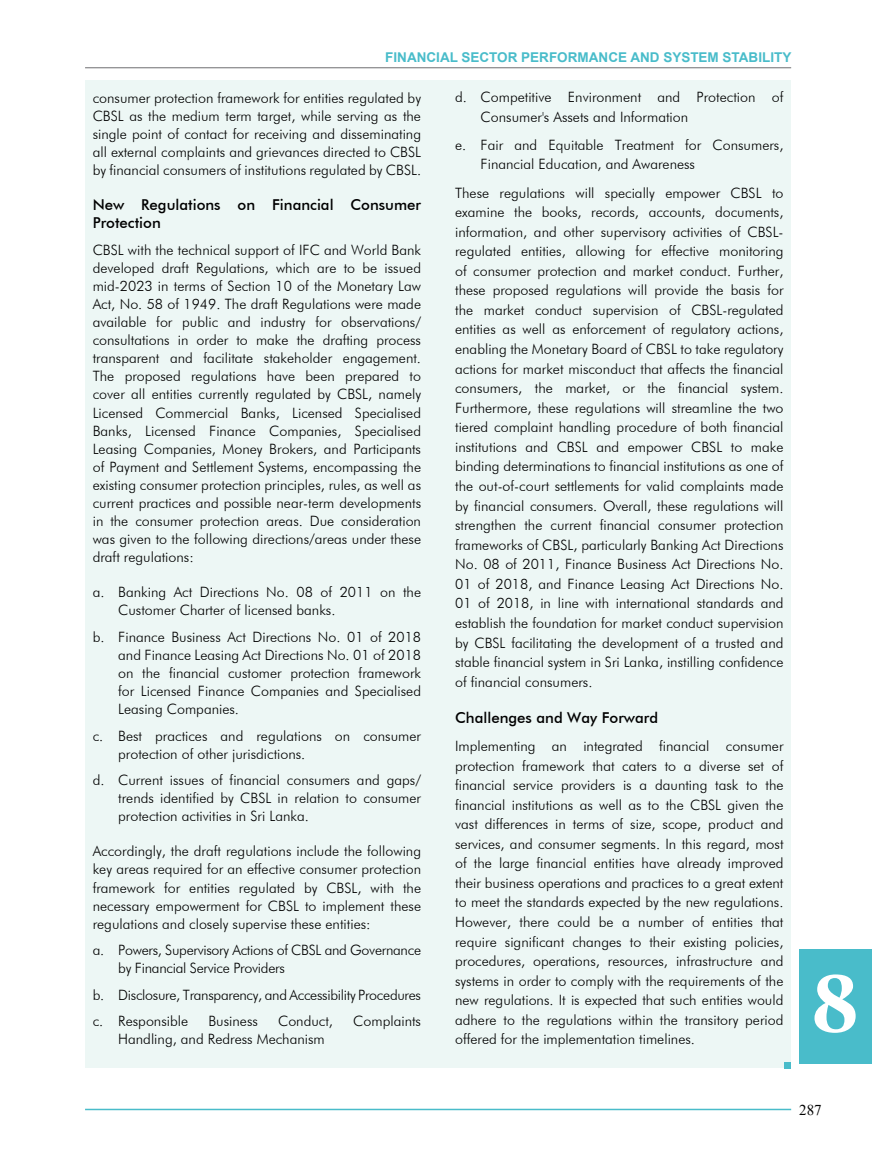
<style>
.page{position:relative;width:872px;height:1170px;background:#fff}
.page>*{position:absolute;margin:0;border:0;box-sizing:border-box;transform-origin:0 0}
.t1{font:66.75px "Capitals";color:#fff;scale:1.09 1}
.t2{font:500 15px/18px "Futura BT";color:#000}
.t3{font:15px "Times New Roman";color:#000}
.t4{font:300 14.25px/19.5px "Futura BT";color:#000;text-align:justify}
.t5{font:300 14.25px/18px "Futura BT";letter-spacing:-.02em;color:#000}
.t6{font:700 13.5px "Arial";color:#49bcca}
</style>
<div class="page">
<hr style="left:85px;top:67px;width:706px;height:1px;background:#6d6e71">
<hr style="left:85px;top:1108px;width:706px;height:2px;background:#49bcca">
<div style="left:799px;top:948px;width:73px;height:115px;background:#49bcca"></div>
<div style="left:85px;top:80px;width:705px;height:987px;background:#edf7f5"></div>
<div style="left:784px;top:1061px;width:6px;height:7px;background:#49bcca"></div>
<p class="t6" style="left:385px;top:47px;width:408px">FINANCIAL SECTOR PERFORMANCE AND SYSTEM STABILITY</p>
<p class="t4" style="left:93px;top:89px;width:330px;line-height:18px">consumer protection framework for entities regulated by CBSL as the medium term target, while serving as the single point of contact for receiving and disseminating all external complaints and grievances directed to CBSL by financial consumers of institutions regulated by CBSL.</p>
<p class="t2" style="left:93px;top:196px;width:330px">New Regulations on Financial Consumer<br>Protection</p>
<p class="t4" style="left:93px;top:241px;width:330px;line-height:18px">CBSL with the technical support of IFC and World Bank developed draft Regulations, which are to be issued mid-2023 in terms of Section 10 of the Monetary Law Act, No. 58 of 1949. The draft Regulations were made available for public and industry for observations/ consultations in order to make the drafting process transparent and facilitate stakeholder engagement.<br>The proposed regulations have been prepared to cover all entities currently regulated by CBSL, namely Licensed Commercial Banks, Licensed Specialised Banks, Licensed Finance Companies, Specialised Leasing Companies, Money Brokers, and Participants of Payment and Settlement Systems, encompassing the existing consumer protection principles, rules, as well as current practices and possible near-term developments in the consumer protection areas. Due consideration was given to the following directions/areas under these draft regulations:</p>
<p class="t4" style="left:118px;top:583px;width:304px;line-height:18px;text-indent:-26px">a. Banking Act Directions No. 08 of 2011 on the<br>Customer Charter of licensed banks.</p>
<p class="t4" style="left:118px;top:627px;width:304px;line-height:18px;text-indent:-26px">b. Finance Business Act Directions No. 01 of 2018 and Finance Leasing Act Directions No. 01 of 2018 on the financial customer protection framework for Licensed Finance Companies and Specialised Leasing Companies.</p>
<p class="t4" style="left:118px;top:726px;width:304px;line-height:18px;text-indent:-26px">c. Best practices and regulations on consumer protection of other jurisdictions.</p>
<p class="t4" style="left:118px;top:771px;width:304px;line-height:18px;text-indent:-26px">d. Current issues of financial consumers and gaps/ trends identified by CBSL in relation to consumer protection activities in Sri Lanka.</p>
<p class="t4" style="left:93px;top:842px;width:330px;line-height:18px">Accordingly, the draft regulations include the following key areas required for an effective consumer protection framework for entities regulated by CBSL, with the necessary empowerment for CBSL to implement these regulations and closely supervise these entities:</p>
<p class="t5" style="left:118px;top:940px;width:304px;text-indent:-26px">a. Powers, Supervisory Actions of CBSL and Governance by Financial Service Providers</p>
<p class="t5" style="left:93px;top:981px;width:330px;line-height:26.5px">b. Disclosure, Transparency, and Accessibility Procedures c. Responsible</p>
<p class="t4" style="left:208px;top:1011px;width:51px">Business</p>
<p class="t4" style="left:278px;top:1011px;width:56px">Conduct,</p>
<p class="t4" style="left:353px;top:1011px;width:69px">Complaints</p>
<p class="t4" style="left:118px;top:1029px;width:208px">Handling, and Redress Mechanism</p>
<p class="t4" style="left:480px;top:87px;width:304px;text-indent:-26px">d. Competitive Environment and Protection of<br>Consumer's Assets and Information</p>
<p class="t4" style="left:480px;top:135px;width:304px;text-indent:-26px">e. Fair and Equitable Treatment for Consumers,<br>Financial Education, and Awareness</p>
<p class="t4" style="left:455px;top:183px;width:330px">These regulations will specially empower CBSL to examine the books, records, accounts, documents, information, and other supervisory activities of CBSL&shy;regulated entities, allowing for effective monitoring of consumer protection and market conduct. Further, these proposed regulations will provide the basis for the market conduct supervision of CBSL-regulated entities as well as enforcement of regulatory actions, enabling the Monetary Board of CBSL to take regulatory actions for market misconduct that affects the financial consumers, the market, or the financial system.<br>Furthermore, these regulations will streamline the two tiered complaint handling procedure of both financial institutions and CBSL and empower CBSL to make binding determinations to financial institutions as one of the out-of-court settlements for valid complaints made by financial consumers. Overall, these regulations will strengthen the current financial consumer protection frameworks of CBSL, particularly Banking Act Directions No. 08 of 2011, Finance Business Act Directions No.<br>01 of 2018, and Finance Leasing Act Directions No.<br>01 of 2018, in line with international standards and establish the foundation for market conduct supervision by CBSL facilitating the development of a trusted and stable financial system in Sri Lanka, instilling confidence of financial consumers.</p>
<p class="t2" style="left:455px;top:708px;width:204px">Challenges and Way Forward</p>
<p class="t4" style="left:455px;top:736px;width:330px">Implementing an integrated financial consumer protection framework that caters to a diverse set of financial service providers is a daunting task to the financial institutions as well as to the CBSL given the vast differences in terms of size, scope, product and services, and consumer segments. In this regard, most of the large financial entities have already improved their business operations and practices to a great extent to meet the standards expected by the new regulations.<br>However, there could be a number of entities that require significant changes to their existing policies, procedures, operations, resources, infrastructure and systems in order to comply with the requirements of the new regulations. It is expected that such entities would adhere to the regulations within the transitory period offered for the implementation timelines.</p>
<h1 class="t1" style="left:811px;top:959px;width:46px">8</h1>
<p class="t3" style="left:799px;top:1099px;width:24px">287</p>
</div>
